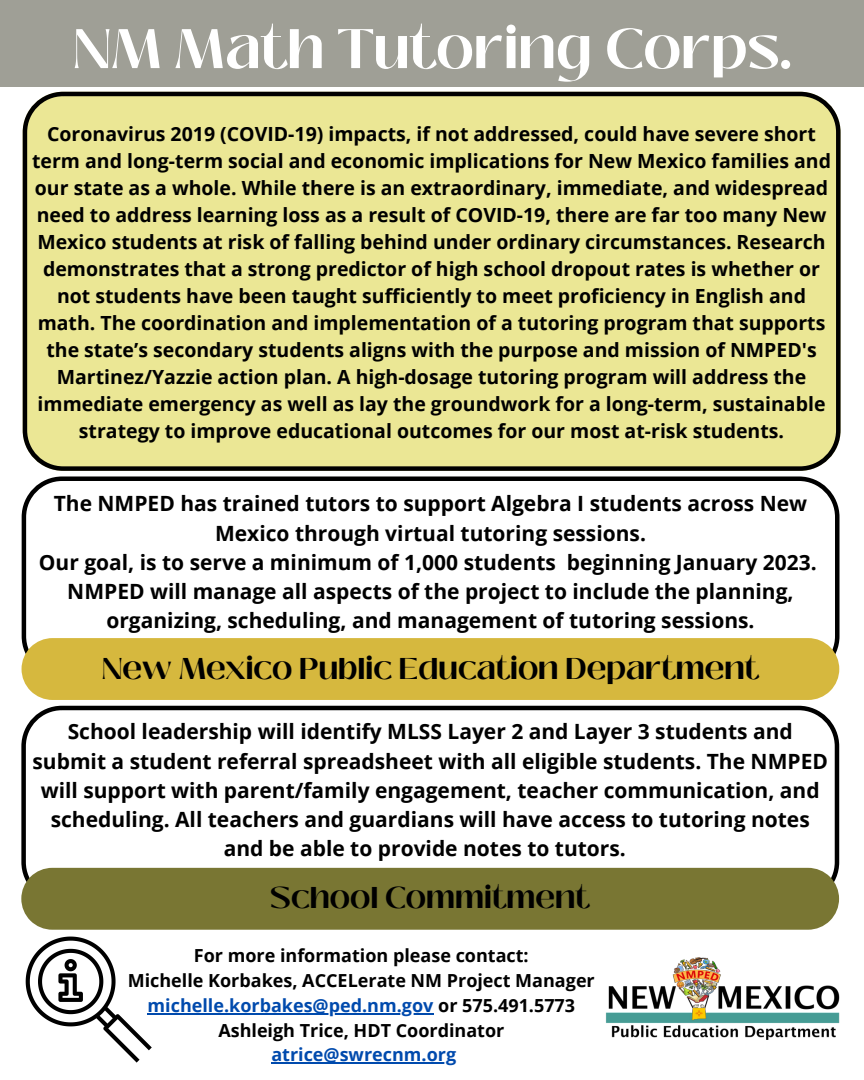
<style>
.page{position:relative;width:864px;height:1080px;background:#fff}
.page>*{position:absolute;margin:0;border:0;box-sizing:border-box;transform-origin:0 0}
.t1{font:700 55.5px "Black Mango";color:#fff}
.t2{font:700 30px "Black Mango";color:#000}
.t3{font:700 21px/29.2px "Open Sans";color:#000;text-align:center}
.t4{font:700 19.5px/27px "Open Sans";color:#000;text-align:center}
.t5{font:700 18px/24.8px "Open Sans";color:#000;text-align:center}
.t6{font:700 18px "Open Sans";color:#004aad}
.s1{color:#004aad}
</style>
<div class="page">
<div style="left:0;top:0;width:864px;height:87px;background:#9f9f96"></div>
<img style="left:606px;top:957px;width:234px;height:83px">
<svg style="left:22px;top:476px;width:818px;height:197px"></svg>
<div style="left:22px;top:638px;width:817px;height:62px;background:#d6b83e"></div>
<svg style="left:21px;top:706px;width:818px;height:162px"></svg>
<div style="left:21px;top:868px;width:818px;height:62px;background:#797633"></div>
<hr style="left:148px;top:1013px;width:286px;height:1px;background:#004aad">
<hr style="left:271px;top:1063px;width:185px;height:1px;background:#004aad">
<div style="left:23px;top:92px;width:818px;height:379px;background:#ebe795"></div>
<svg style="left:26px;top:937px;width:126px;height:126px"></svg>
<h1 class="t1" style="left:72px;top:7px;width:721px">NM Math Tutoring Corps.</h1>
<p class="t4" style="left:32px;top:120px;width:800px">Coronavirus 2019 (COVID-19) impacts, if not addressed, could have severe short term and long-term social and economic implications for New Mexico families and our state as a whole. While there is an extraordinary, immediate, and widespread need to address learning loss as a result of COVID-19, there are far too many New Mexico students at risk of falling behind under ordinary circumstances. Research demonstrates that a strong predictor of high school dropout rates is whether or not students have been taught sufficiently to meet proficiency in English and math. The coordination and implementation of a tutoring program that supports the state’s secondary students aligns with the purpose and mission of NMPED's Martinez/Yazzie action plan. A high-dosage tutoring program will address the immediate emergency as well as lay the groundwork for a long-term, sustainable strategy to improve educational outcomes for our most at-risk students.</p>
<p class="t3" style="left:39px;top:489px;width:779px">The NMPED has trained tutors to support Algebra I students across New Mexico through virtual tutoring sessions.<br>Our goal, is to serve a minimum of 1,000 students beginning January 2023.<br>NMPED will manage all aspects of the project to include the planning, organizing, scheduling, and management of tutoring sessions.</p>
<h2 class="t2" style="left:101px;top:646px;width:659px">New Mexico Public Education Department</h2>
<p class="t3" style="left:33px;top:717px;width:797px">School leadership will identify MLSS Layer 2 and Layer 3 students and submit a student referral spreadsheet with all eligible students. The NMPED will support with parent/family engagement, teacher communication, and scheduling. All teachers and guardians will have access to tutoring notes and be able to provide notes to tutors.</p>
<h2 class="t2" style="left:270px;top:875px;width:321px">School Commitment</h2>
<p class="t5" style="left:128px;top:943px;width:468px">For more information please contact:<br>Michelle Korbakes, ACCELerate NM Project Manager <span class="s1">michelle.korbakes@ped.nm.gov</span> or 575.491.5773<br>Ashleigh Trice, HDT Coordinator</p>
<p class="t6" style="left:271px;top:1042px;width:186px">atrice@swrecnm.org</p>
</div>
